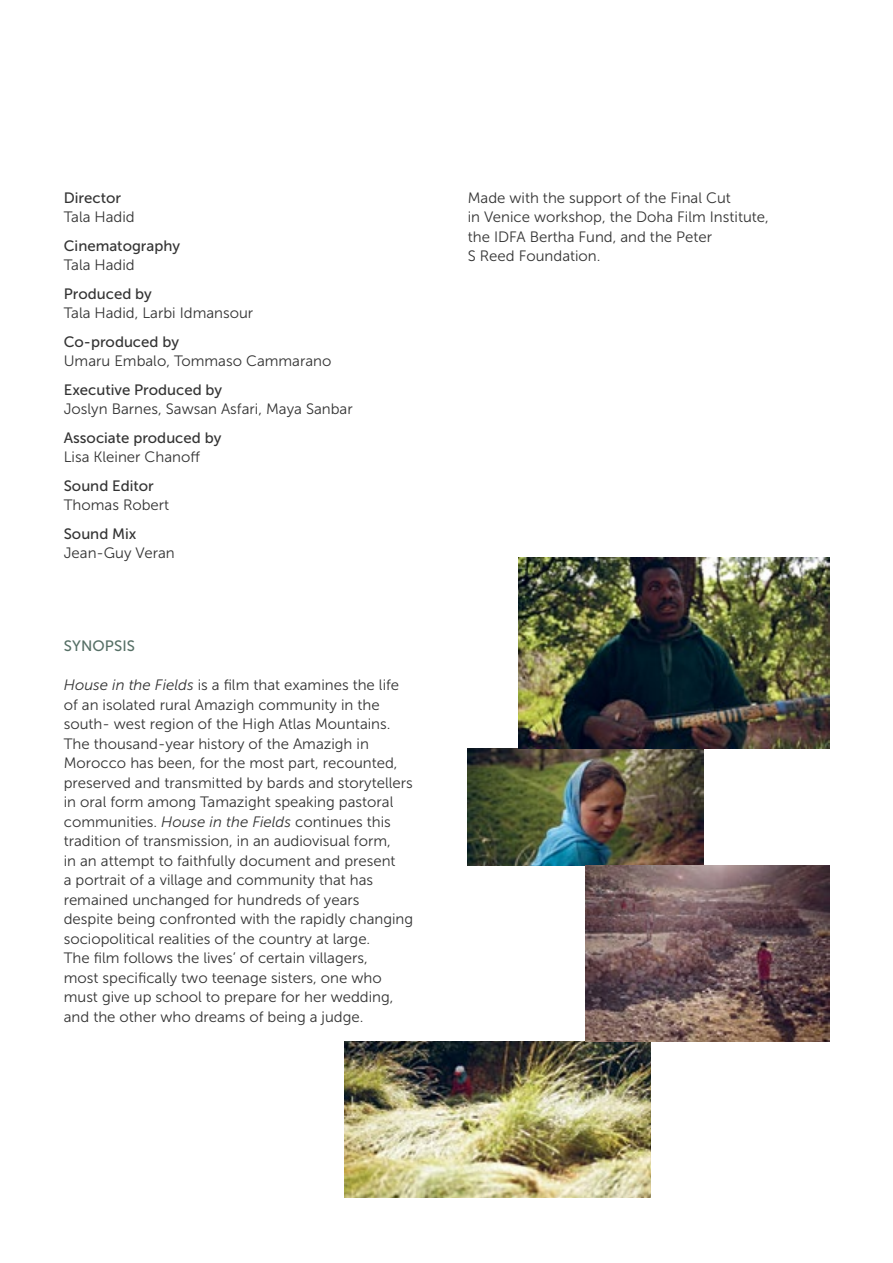
<style>
.page{position:relative;width:893px;height:1263px;background:#fff}
.page>*{position:absolute;margin:0;border:0;box-sizing:border-box;transform-origin:0 0}
.t1{font:15px/19.5px "Museo Sans 300";color:#333}
.t2{font:15px "Museo Sans 500";color:#333}
.t3{font:15px "Museo Sans 500";letter-spacing:.005em;color:#556f65}
.s1{font-style:italic}
</style>
<div class="page">
<img style="left:344px;top:1041px;width:307px;height:156px">
<img style="left:468px;top:749px;width:236px;height:117px">
<img style="left:518px;top:558px;width:311px;height:191px">
<img style="left:586px;top:866px;width:243px;height:175px">
<p class="t2" style="left:64px;top:189px;width:59px">Director</p>
<p class="t1" style="left:64px;top:207px;width:72px">Tala Hadid</p>
<p class="t2" style="left:64px;top:237px;width:118px">Cinematography</p>
<p class="t1" style="left:64px;top:255px;width:72px">Tala Hadid</p>
<p class="t2" style="left:64px;top:285px;width:90px">Produced by</p>
<p class="t1" style="left:64px;top:303px;width:191px">Tala Hadid, Larbi Idmansour</p>
<p class="t2" style="left:64px;top:333px;width:117px">Co-produced by</p>
<p class="t1" style="left:64px;top:351px;width:269px">Umaru Embalo, Tommaso Cammarano</p>
<p class="t2" style="left:64px;top:381px;width:160px">Executive Produced by</p>
<p class="t1" style="left:64px;top:399px;width:290px">Joslyn Barnes, Sawsan Asfari, Maya Sanbar</p>
<p class="t2" style="left:64px;top:429px;width:159px">Associate produced by</p>
<p class="t1" style="left:64px;top:447px;width:138px">Lisa Kleiner Chanoff</p>
<p class="t2" style="left:64px;top:477px;width:92px">Sound Editor</p>
<p class="t1" style="left:64px;top:495px;width:107px">Thomas Robert</p>
<p class="t2" style="left:64px;top:525px;width:74px">Sound Mix</p>
<p class="t1" style="left:64px;top:543px;width:112px">Jean-Guy Veran</p>
<p class="t3" style="left:64px;top:638px;width:73px">SYNOPSIS</p>
<p class="t1" style="left:64px;top:675px;width:351px"><span class="s1">House in the Fields</span> is a film that examines the life of an isolated rural Amazigh community in the south- west region of the High Atlas Mountains.<br>The thousand-year history of the Amazigh in Morocco has been, for the most part, recounted, preserved and transmitted by bards and storytellers in oral form among Tamazight speaking pastoral communities. <span class="s1">House in the Fields</span> continues this tradition of transmission, in an audiovisual form,<br>in an attempt to faithfully document and present<br>a portrait of a village and community that has remained unchanged for hundreds of years<br>despite being confronted with the rapidly changing sociopolitical realities of the country at large.<br>The film follows the lives’ of certain villagers,<br>most specifically two teenage sisters, one who must give up school to prepare for her wedding, and the other who dreams of being a judge.</p>
<p class="t1" style="left:468px;top:188px;width:303px">Made with the support of the Final Cut<br>in Venice workshop, the Doha Film Institute, the IDFA Bertha Fund, and the Peter<br>S Reed Foundation.</p>
</div>
